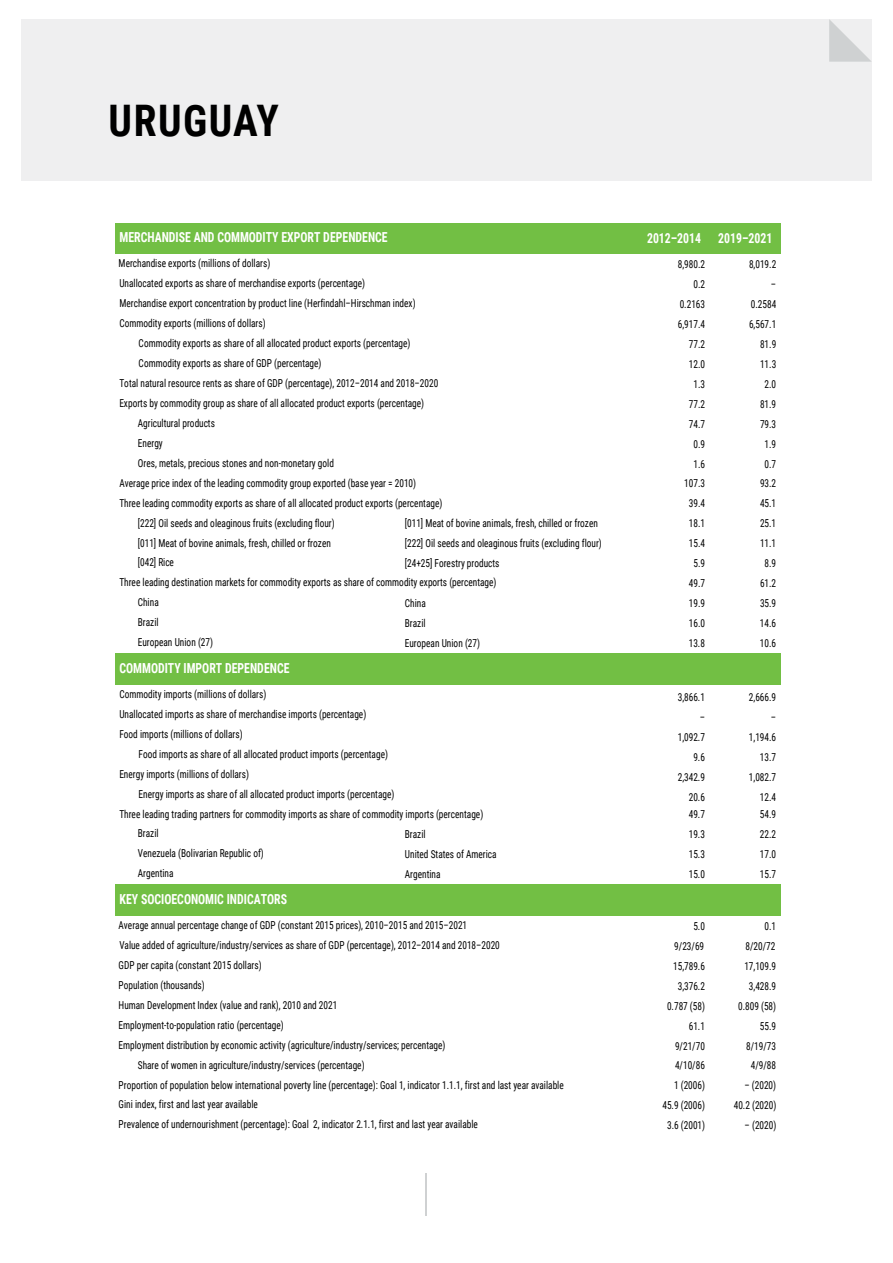
<style>
.page{position:relative;width:893px;height:1263px;background:#fff}
.page>*{position:absolute;margin:0;border:0;box-sizing:border-box;transform-origin:0 0}
.t1{font:700 43.5px "Roboto Condensed";letter-spacing:.035em;color:#000;scale:.95 1}
.t2{font:700 13.8px "Roboto Condensed";color:#fff;scale:.85 1}
.t3{font:10.95px/20px "Roboto Condensed";color:#000;scale:.85 1}
</style>
<div class="page">
<div style="left:425px;top:1174px;width:43px;height:42px;background:linear-gradient(to bottom,#fff,#fff)"></div>
<div style="left:21px;top:19px;width:851px;height:162px;background:#efeff0"></div>
<svg style="left:829px;top:19px;width:42px;height:43px"></svg>
<div style="left:115px;top:223px;width:665px;height:31px;background:#72bf44"></div>
<div style="left:115px;top:653px;width:665px;height:32px;background:#72bf44"></div>
<div style="left:115px;top:884px;width:665px;height:32px;background:#72bf44"></div>
<div style="left:428px;top:1173px;width:44px;height:45px;background:#fff"></div>
<h1 class="t1" style="left:109px;top:90px;width:181px">URUGUAY</h1>
<p class="t2" style="left:120px;top:228px;width:317px">MERCHANDISE AND COMMODITY EXPORT DEPENDENCE</p>
<p class="t2" style="left:647px;top:229px;width:149px">2012–2014 2019–2021</p>
<p class="t3" style="left:678px;top:254px;width:34px">8,980.2</p>
<p class="t3" style="left:749px;top:254px;width:34px">8,019.2</p>
<p class="t3" style="left:693px;top:274px;width:15px">0.2</p>
<p class="t3" style="left:771px;top:274px;width:8px">–</p>
<p class="t3" style="left:680px;top:294px;width:31px">0.2163</p>
<p class="t3" style="left:751px;top:294px;width:31px">0.2584</p>
<p class="t3" style="left:678px;top:314px;width:34px">6,917.4</p>
<p class="t3" style="left:749px;top:314px;width:34px">6,567.1</p>
<p class="t3" style="left:689px;top:334px;width:21px">77.2</p>
<p class="t3" style="left:760px;top:334px;width:21px">81.9</p>
<p class="t3" style="left:689px;top:354px;width:21px">12.0</p>
<p class="t3" style="left:760px;top:354px;width:21px">11.3</p>
<p class="t3" style="left:693px;top:373px;width:15px">1.3</p>
<p class="t3" style="left:765px;top:373px;width:15px">2.0</p>
<p class="t3" style="left:689px;top:393px;width:21px">77.2</p>
<p class="t3" style="left:760px;top:393px;width:21px">81.9</p>
<p class="t3" style="left:689px;top:413px;width:21px">74.7</p>
<p class="t3" style="left:760px;top:413px;width:21px">79.3</p>
<p class="t3" style="left:693px;top:433px;width:15px">0.9</p>
<p class="t3" style="left:765px;top:433px;width:15px">1.9</p>
<p class="t3" style="left:693px;top:453px;width:15px">1.6</p>
<p class="t3" style="left:765px;top:453px;width:15px">0.7</p>
<p class="t3" style="left:684px;top:473px;width:26px">107.3</p>
<p class="t3" style="left:760px;top:473px;width:21px">93.2</p>
<p class="t3" style="left:689px;top:493px;width:21px">39.4</p>
<p class="t3" style="left:760px;top:493px;width:21px">45.1</p>
<p class="t3" style="left:119px;top:253px;width:180px">Merchandise exports (millions of dollars)</p>
<p class="t3" style="left:119px;top:273px;width:291px">Unallocated exports as share of merchandise exports (percentage)</p>
<p class="t3" style="left:119px;top:293px;width:350px">Merchandise export concentration by product line (Herfindahl–Hirschman index)</p>
<p class="t3" style="left:119px;top:313px;width:174px">Commodity exports (millions of dollars)</p>
<p class="t3" style="left:139px;top:333px;width:321px">Commodity exports as share of all allocated product exports (percentage)</p>
<p class="t3" style="left:139px;top:353px;width:217px">Commodity exports as share of GDP (percentage)</p>
<p class="t3" style="left:119px;top:373px;width:377px">Total natural resource rents as share of GDP (percentage), 2012–2014 and 2018–2020</p>
<p class="t3" style="left:119px;top:393px;width:360px">Exports by commodity group as share of all allocated product exports (percentage)</p>
<p class="t3" style="left:138px;top:413px;width:232px">Agricultural products<br>Energy<br>Ores, metals, precious stones and non-monetary gold</p>
<p class="t3" style="left:119px;top:472px;width:351px">Average price index of the leading commodity group exported (base year = 2010)</p>
<p class="t3" style="left:138px;top:512px;width:233px">[222] Oil seeds and oleaginous fruits (excluding flour) [011] Meat of bovine animals, fresh, chilled or frozen [042] Rice</p>
<p class="t3" style="left:119px;top:492px;width:381px">Three leading commodity exports as share of all allocated product exports (percentage)</p>
<p class="t3" style="left:405px;top:513px;width:229px">[011] Meat of bovine animals, fresh, chilled or frozen</p>
<p class="t3" style="left:689px;top:513px;width:21px">18.1</p>
<p class="t3" style="left:760px;top:513px;width:21px">25.1</p>
<p class="t3" style="left:405px;top:533px;width:233px">[222] Oil seeds and oleaginous fruits (excluding flour)</p>
<p class="t3" style="left:689px;top:533px;width:21px">15.4</p>
<p class="t3" style="left:760px;top:533px;width:21px">11.1</p>
<p class="t3" style="left:405px;top:553px;width:113px">[24+25] Forestry products</p>
<p class="t3" style="left:693px;top:553px;width:15px">5.9</p>
<p class="t3" style="left:765px;top:553px;width:15px">8.9</p>
<p class="t3" style="left:689px;top:573px;width:21px">49.7</p>
<p class="t3" style="left:760px;top:573px;width:21px">61.2</p>
<p class="t3" style="left:405px;top:593px;width:26px">China</p>
<p class="t3" style="left:689px;top:593px;width:21px">19.9</p>
<p class="t3" style="left:760px;top:593px;width:21px">35.9</p>
<p class="t3" style="left:405px;top:613px;width:26px">Brazil</p>
<p class="t3" style="left:689px;top:613px;width:21px">16.0</p>
<p class="t3" style="left:760px;top:613px;width:21px">14.6</p>
<p class="t3" style="left:405px;top:633px;width:90px">European Union (27)</p>
<p class="t3" style="left:689px;top:633px;width:21px">13.8</p>
<p class="t3" style="left:760px;top:633px;width:21px">10.6</p>
<p class="t3" style="left:119px;top:572px;width:445px">Three leading destination markets for commodity exports as share of commodity exports (percentage)</p>
<p class="t3" style="left:138px;top:592px;width:90px">China<br>Brazil<br>European Union (27)</p>
<p class="t2" style="left:120px;top:658px;width:201px">COMMODITY IMPORT DEPENDENCE</p>
<p class="t3" style="left:119px;top:684px;width:174px">Commodity imports (millions of dollars)</p>
<p class="t3" style="left:678px;top:687px;width:34px">3,866.1</p>
<p class="t3" style="left:749px;top:687px;width:34px">2,666.9</p>
<p class="t3" style="left:700px;top:707px;width:8px">–</p>
<p class="t3" style="left:771px;top:707px;width:8px">–</p>
<p class="t3" style="left:678px;top:727px;width:34px">1,092.7</p>
<p class="t3" style="left:749px;top:727px;width:34px">1,194.6</p>
<p class="t3" style="left:693px;top:747px;width:15px">9.6</p>
<p class="t3" style="left:760px;top:747px;width:21px">13.7</p>
<p class="t3" style="left:678px;top:767px;width:34px">2,342.9</p>
<p class="t3" style="left:749px;top:767px;width:34px">1,082.7</p>
<p class="t3" style="left:689px;top:787px;width:21px">20.6</p>
<p class="t3" style="left:760px;top:787px;width:21px">12.4</p>
<p class="t3" style="left:689px;top:804px;width:21px">49.7</p>
<p class="t3" style="left:760px;top:804px;width:21px">54.9</p>
<p class="t3" style="left:119px;top:703px;width:292px">Unallocated imports as share of merchandise imports (percentage)</p>
<p class="t3" style="left:119px;top:723px;width:147px">Food imports (millions of dollars)</p>
<p class="t3" style="left:139px;top:743px;width:295px">Food imports as share of all allocated product imports (percentage)</p>
<p class="t3" style="left:119px;top:763px;width:154px">Energy imports (millions of dollars)</p>
<p class="t3" style="left:139px;top:783px;width:302px">Energy imports as share of all allocated product imports (percentage)</p>
<p class="t3" style="left:138px;top:823px;width:150px">Brazil<br>Venezuela (Bolivarian Republic of)<br>Argentina</p>
<p class="t3" style="left:119px;top:803px;width:430px">Three leading trading partners for commodity imports as share of commodity imports (percentage)</p>
<p class="t3" style="left:405px;top:824px;width:26px">Brazil</p>
<p class="t3" style="left:689px;top:824px;width:21px">19.3</p>
<p class="t3" style="left:760px;top:824px;width:21px">22.2</p>
<p class="t3" style="left:405px;top:844px;width:109px">United States of America</p>
<p class="t3" style="left:689px;top:844px;width:21px">15.3</p>
<p class="t3" style="left:760px;top:844px;width:21px">17.0</p>
<p class="t3" style="left:405px;top:864px;width:44px">Argentina</p>
<p class="t3" style="left:689px;top:864px;width:21px">15.0</p>
<p class="t3" style="left:760px;top:864px;width:21px">15.7</p>
<p class="t2" style="left:120px;top:889px;width:199px">KEY SOCIOECONOMIC INDICATORS</p>
<p class="t3" style="left:119px;top:915px;width:412px">Average annual percentage change of GDP (constant 2015 prices), 2010–2015 and 2015–2021</p>
<p class="t3" style="left:119px;top:935px;width:449px">Value added of agriculture/industry/services as share of GDP (percentage), 2012–2014 and 2018–2020</p>
<p class="t3" style="left:119px;top:955px;width:170px">GDP per capita (constant 2015 dollars)</p>
<p class="t3" style="left:119px;top:974px;width:103px">Population (thousands)</p>
<p class="t3" style="left:119px;top:994px;width:259px">Human Development Index (value and rank), 2010 and 2021</p>
<p class="t3" style="left:119px;top:1014px;width:196px">Employment-to-population ratio (percentage)</p>
<p class="t3" style="left:119px;top:1034px;width:386px">Employment distribution by economic activity (agriculture/industry/services; percentage)</p>
<p class="t3" style="left:138px;top:1054px;width:268px">Share of women in agriculture/industry/services (percentage)</p>
<p class="t3" style="left:119px;top:1074px;width:525px">Proportion of population below international poverty line (percentage): Goal 1, indicator 1.1.1, first and last year available</p>
<p class="t3" style="left:119px;top:1114px;width:424px">Prevalence of undernourishment (percentage): Goal 2, indicator 2.1.1, first and last year available</p>
<p class="t3" style="left:119px;top:1094px;width:165px">Gini index, first and last year available</p>
<p class="t3" style="left:693px;top:915px;width:15px">5.0</p>
<p class="t3" style="left:764px;top:915px;width:15px">0.1</p>
<p class="t3" style="left:674px;top:935px;width:37px">9/23/69</p>
<p class="t3" style="left:745px;top:935px;width:37px">8/20/72</p>
<p class="t3" style="left:673px;top:955px;width:39px">15,789.6</p>
<p class="t3" style="left:744px;top:955px;width:39px">17,109.9</p>
<p class="t3" style="left:678px;top:975px;width:34px">3,376.2</p>
<p class="t3" style="left:749px;top:975px;width:34px">3,428.9</p>
<p class="t3" style="left:667px;top:995px;width:46px">0.787 (58)</p>
<p class="t3" style="left:738px;top:995px;width:46px">0.809 (58)</p>
<p class="t3" style="left:689px;top:1015px;width:21px">61.1</p>
<p class="t3" style="left:760px;top:1015px;width:21px">55.9</p>
<p class="t3" style="left:675px;top:1035px;width:37px">9/21/70</p>
<p class="t3" style="left:746px;top:1035px;width:37px">8/19/73</p>
<p class="t3" style="left:675px;top:1055px;width:37px">4/10/86</p>
<p class="t3" style="left:751px;top:1055px;width:31px">4/9/88</p>
<p class="t3" style="left:674px;top:1075px;width:38px">1 (2006)</p>
<p class="t3" style="left:744px;top:1075px;width:39px">– (2020)</p>
<p class="t3" style="left:662px;top:1095px;width:52px">45.9 (2006)</p>
<p class="t3" style="left:734px;top:1095px;width:52px">40.2 (2020)</p>
<p class="t3" style="left:667px;top:1115px;width:46px">3.6 (2001)</p>
<p class="t3" style="left:745px;top:1115px;width:39px">– (2020)</p>
</div>
